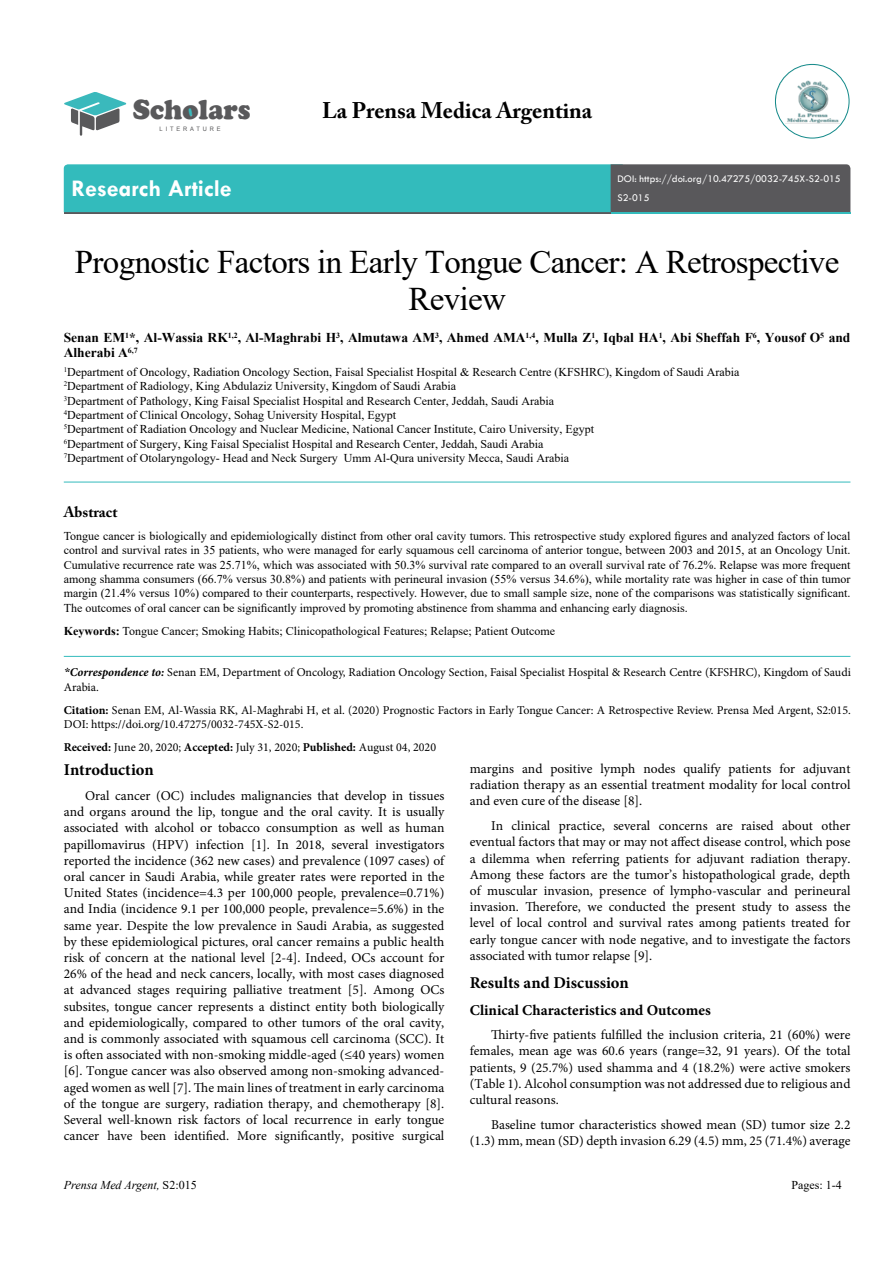
<style>
.page{position:relative;width:893px;height:1263px;background:#fff}
.page>*{position:absolute;margin:0;border:0;box-sizing:border-box;transform-origin:0 0}
.t1{font:33px/37.5px "Times New Roman";letter-spacing:-.02em;color:#000;text-align:center}
.t2{font:900 28.65px "Cooper";color:#59595b;scale:.94 1}
.t3{font:700 24px "Tw Cen";color:#fff}
.t4{font:700 22.5px "Adobe Caslon Pro";color:#000}
.t5{font:700 16.5px "Minion Pro";color:#000}
.t6{font:700 15px "Minion Pro";color:#000}
.t7{font:700 15px "Adobe Caslon Pro";color:#000}
.t8{font:13.5px/16.2px "Minion Pro";color:#000;text-align:justify}
.t9{font:700 13.5px/15px "Times New Roman";color:#000}
.t10{font:12px/14.4px "Times New Roman";color:#000}
.t11{font:12px/14.4px "Minion Pro";color:#000}
.t12{font:italic 12px "Times New Roman";color:#000}
.t13{font:10.5px/18.6px "Tw Cen";color:#fff}
.t14{font:6.15px "Arial";letter-spacing:.5em;color:#59595b;scale:.94 1}
.s1{font-weight:700}
.s2{font-family:"Times New Roman";font-weight:700;font-style:italic}
.s3{font-weight:700;font-style:italic}
.s4{font-style:normal}
</style>
<div class="page">
<svg style="left:64px;top:164px;width:786px;height:49px;background:#409d9e"></svg>
<svg style="left:64px;top:92px;width:63px;height:44px"></svg>
<div style="left:185px;top:108px;width:8px;height:9px;background:#3ab9bc;border-radius:50%"></div>
<img style="left:776px;top:66px;width:72px;height:71px;border-radius:36px">
<div style="left:775px;top:64px;width:74px;height:74px;border:1px solid #128989;border-radius:50%"></div>
<hr style="left:64px;top:656px;width:786px;height:1px;background:#33bbbc">
<hr style="left:64px;top:482px;width:786px;height:1px;background:#33bbbc">
<h2 class="t2" style="left:133px;top:93px;width:127px">Scholars</h2>
<p class="t14" style="left:160px;top:124px;width:66px">LITERATURE</p>
<h3 class="t4" style="left:322px;top:97px;width:272px">La Prensa Medica Argentina</h3>
<h3 class="t3" style="left:71px;top:174px;width:162px">Research Article</h3>
<p class="t13" style="left:618px;top:170px;width:225px">DOI: https://doi.org/10.47275/0032-745X-S2-015<br>S2-015</p>
<h1 class="t1" style="left:75px;top:242px;width:766px">Prognostic Factors in Early Tongue Cancer: A Retrospective<br>Review</h1>
<p class="t9" style="left:64px;top:330px;width:788px">Senan EM<sup>1</sup>*, Al-Wassia RK<sup>1,2</sup>, Al-Maghrabi H<sup>3</sup>, Almutawa AM<sup>3</sup>, Ahmed AMA<sup>1,4</sup>, Mulla Z<sup>1</sup>, Iqbal HA<sup>1</sup>, Abi Sheffah F<sup>6</sup>, Yousof O<sup>5</sup> and<br>Alherabi A<sup>6,7</sup></p>
<p class="t10" style="left:64px;top:364px;width:677px"><sup>1</sup>Department of Oncology, Radiation Oncology Section, Faisal Specialist Hospital &amp; Research Centre (KFSHRC), Kingdom of Saudi Arabia <sup>2</sup>Department of Radiology, King Abdulaziz University, Kingdom of Saudi Arabia<br><sup>3</sup>Department of Pathology, King Faisal Specialist Hospital and Research Center, Jeddah, Saudi Arabia<br><sup>4</sup>Department of Clinical Oncology, Sohag University Hospital, Egypt<br><sup>5</sup>Department of Radiation Oncology and Nuclear Medicine, National Cancer Institute, Cairo University, Egypt<br><sup>6</sup>Department of Surgery, King Faisal Specialist Hospital and Research Center, Jeddah, Saudi Arabia<br><sup>7</sup>Department of Otolaryngology- Head and Neck Surgery Umm Al-Qura university Mecca, Saudi Arabia</p>
<p class="t7" style="left:64px;top:503px;width:55px">Abstract</p>
<p class="t10" style="left:64px;top:528px;width:788px;text-align:justify">Tongue cancer is biologically and epidemiologically distinct from other oral cavity tumors. This retrospective study explored figures and analyzed factors of local control and survival rates in 35 patients, who were managed for early squamous cell carcinoma of anterior tongue, between 2003 and 2015, at an Oncology Unit.<br>Cumulative recurrence rate was 25.71%, which was associated with 50.3% survival rate compared to an overall survival rate of 76.2%. Relapse was more frequent among shamma consumers (66.7% versus 30.8%) and patients with perineural invasion (55% versus 34.6%), while mortality rate was higher in case of thin tumor margin (21.4% versus 10%) compared to their counterparts, respectively. However, due to small sample size, none of the comparisons was statistically significant.<br>The outcomes of oral cancer can be significantly improved by promoting abstinence from shamma and enhancing early diagnosis.</p>
<p class="t10" style="left:64px;top:623px;width:493px"><span class="s1">Keywords:</span> Tongue Cancer; Smoking Habits; Clinicopathological Features; Relapse; Patient Outcome</p>
<p class="t11" style="left:64px;top:665px;width:789px"><span class="s2">*</span><span class="s3">Correspondence to:</span> Senan EM, Department of Oncology, Radiation Oncology Section, Faisal Specialist Hospital &amp; Research Centre (KFSHRC), Kingdom of Saudi<br>Arabia.</p>
<p class="t11" style="left:64px;top:702px;width:789px"><span class="s1">Citation:</span> Senan EM, Al-Wassia RK, Al-Maghrabi H, et al. (2020) Prognostic Factors in Early Tongue Cancer: A Retrospective Review. Prensa Med Argent, S2:015.<br>DOI: https://doi.org/10.47275/0032-745X-S2-015.</p>
<p class="t11" style="left:64px;top:740px;width:374px"><span class="s1">Received:</span> June 20, 2020; <span class="s1">Accepted:</span> July 31, 2020; <span class="s1">Published:</span> August 04, 2020</p>
<p class="t8" style="left:470px;top:761px;width:382px">margins and positive lymph nodes qualify patients for adjuvant radiation therapy as an essential treatment modality for local control and even cure of the disease [8].</p>
<p class="t8" style="left:470px;top:818px;width:382px;text-indent:21px">In clinical practice, several concerns are raised about other eventual factors that may or may not affect disease control, which pose a dilemma when referring patients for adjuvant radiation therapy.<br>Among these factors are the tumor’s histopathological grade, depth of muscular invasion, presence of lympho-vascular and perineural invasion. Therefore, we conducted the present study to assess the level of local control and survival rates among patients treated for early tongue cancer with node negative, and to investigate the factors associated with tumor relapse [9].</p>
<p class="t5" style="left:470px;top:971px;width:160px">Results and Discussion</p>
<p class="t6" style="left:470px;top:999px;width:242px">Clinical Characteristics and Outcomes</p>
<p class="t8" style="left:470px;top:1027px;width:382px;text-indent:21px">Thirty-five patients fulfilled the inclusion criteria, 21 (60%) were females, mean age was 60.6 years (range=32, 91 years). Of the total patients, 9 (25.7%) used shamma and 4 (18.2%) were active smokers (Table 1). Alcohol consumption was not addressed due to religious and cultural reasons.</p>
<p class="t8" style="left:470px;top:1116px;width:382px;text-align:right">Baseline tumor characteristics showed mean (SD) tumor size 2.2 (1.3) mm, mean (SD) depth invasion 6.29 (4.5) mm, 25 (71.4%) average</p>
<p class="t5" style="left:64px;top:758px;width:91px">Introduction</p>
<p class="t8" style="left:64px;top:787px;width:382px;text-indent:21px">Oral cancer (OC) includes malignancies that develop in tissues and organs around the lip, tongue and the oral cavity. It is usually associated with alcohol or tobacco consumption as well as human papillomavirus (HPV) infection [1]. In 2018, several investigators reported the incidence (362 new cases) and prevalence (1097 cases) of oral cancer in Saudi Arabia, while greater rates were reported in the United States (incidence=4.3 per 100,000 people, prevalence=0.71%) and India (incidence 9.1 per 100,000 people, prevalence=5.6%) in the same year. Despite the low prevalence in Saudi Arabia, as suggested by these epidemiological pictures, oral cancer remains a public health risk of concern at the national level [2-4]. Indeed, OCs account for 26% of the head and neck cancers, locally, with most cases diagnosed at advanced stages requiring palliative treatment [5]. Among OCs subsites, tongue cancer represents a distinct entity both biologically and epidemiologically, compared to other tumors of the oral cavity, and is commonly associated with squamous cell carcinoma (SCC). It is often associated with non-smoking middle-aged (≤40 years) women [6]. Tongue cancer was also observed among non-smoking advanced&shy;aged women as well [7]. The main lines of treatment in early carcinoma of the tongue are surgery, radiation therapy, and chemotherapy [8].<br>Several well-known risk factors of local recurrence in early tongue cancer have been identified. More significantly, positive surgical</p>
<p class="t12" style="left:64px;top:1177px;width:134px">Prensa Med Argent, <span class="s4">S2:015</span></p>
<p class="t10" style="left:791px;top:1177px;width:52px">Pages: 1-4</p>
</div>
